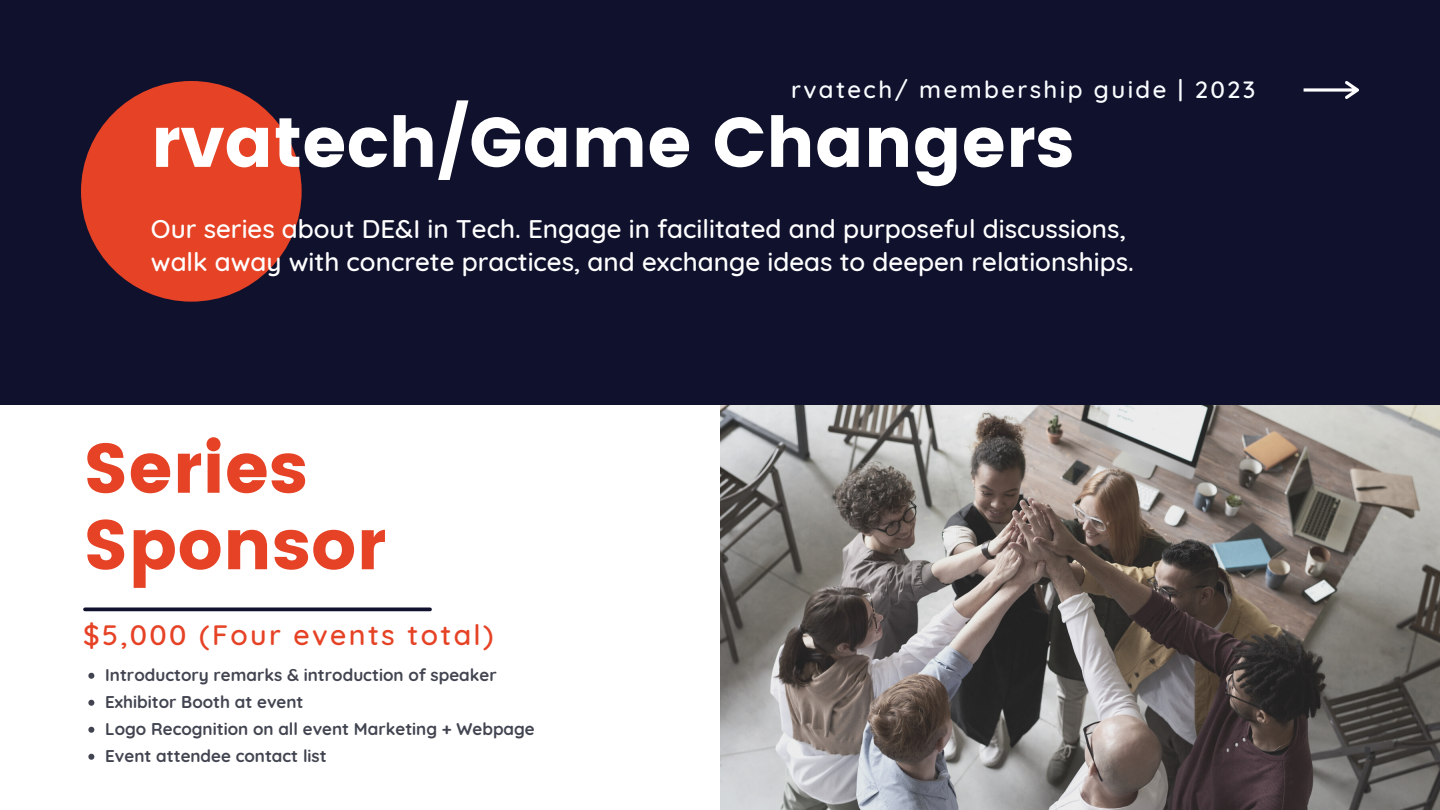
<style>
.page{position:relative;width:1440px;height:810px;background:#0f112d}
.page>*{position:absolute;margin:0;border:0;box-sizing:border-box;transform-origin:0 0}
.t1{font:70px "Poppins";color:#fff}
.t2{font:70px/76.5px "Poppins";color:#e64225}
.t3{font:500 28.6px "Quicksand";letter-spacing:.085em;color:#e64225}
.t4{font:500 26px/33.8px "Quicksand";color:#fff}
.t5{font:500 24px "Quicksand";letter-spacing:.1em;color:#fafdff}
.t6{font:700 17px/27px "Quicksand";color:#0b0f1e}
</style>
<div class="page">
<div style="left:81px;top:81px;width:221px;height:221px;background:#e64225;border-radius:50%"></div>
<div style="left:0;top:405px;width:720px;height:405px;background:#fff"></div>
<img style="left:720px;top:405px;width:720px;height:405px">
<hr style="left:85px;top:608px;width:345px;height:3px;background:#0f112d">
<svg style="left:88px;top:673px;width:6px;height:6px"></svg>
<svg style="left:88px;top:700px;width:6px;height:6px"></svg>
<svg style="left:88px;top:727px;width:6px;height:6px"></svg>
<svg style="left:88px;top:754px;width:6px;height:6px"></svg>
<svg style="left:1304px;top:81px;width:55px;height:18px"></svg>
<p class="t5" style="left:791px;top:74px;width:466px">rvatech/ membership guide | 2023</p>
<h1 class="t1" style="left:151px;top:102px;width:925px">rvatech/Game Changers</h1>
<p class="t4" style="left:151px;top:211px;width:984px">Our series about DE&amp;I in Tech. Engage in facilitated and purposeful discussions, walk away with concrete practices, and exchange ideas to deepen relationships.</p>
<h1 class="t2" style="left:83px;top:430px;width:305px">Series<br>Sponsor</h1>
<p class="t3" style="left:83px;top:617px;width:412px">$5,000 (Four events total)</p>
<p class="t6" style="left:105px;top:661px;width:431px">Introductory remarks &amp; introduction of speaker Exhibitor Booth at event<br>Logo Recognition on all event Marketing + Webpage Event attendee contact list</p>
</div>
